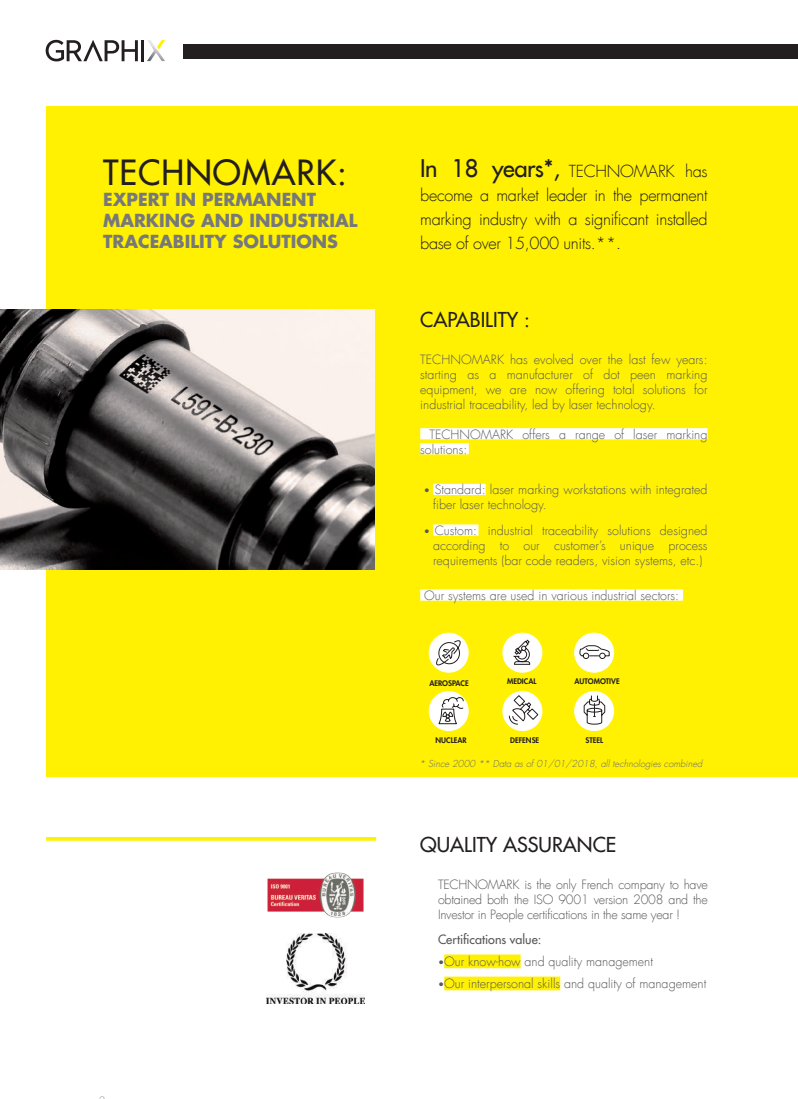
<style>
.page{position:relative;width:798px;height:1099px;background:#fff}
.page>*{position:absolute;margin:0;border:0;box-sizing:border-box;transform-origin:0 0}
.t1{font:500 33.75px "Futura Std";letter-spacing:.03em;color:#231f20}
.t2{font:500 20px "Futura Std";color:#231f20}
.t3{font:700 17.5px/21px "Futura Std";color:#76787b}
.t4{font:300 16.25px/23.8px "Futura LT";letter-spacing:-.02em;color:#231f20;text-align:justify}
.t5{font:300 12.5px/15px "Futura LT";color:#57585a;text-align:justify}
.t6{font:500 12.5px "Futura Std";color:#57585a}
.t7{font:italic 300 9.38px "Futura LT";color:#6c6d70}
.t8{font:800 7.5px "Futura Std";color:#231f20}
.s1{font-weight:400;font-size:23.75px}
.s2{font-family:"Futura Std"}
.s3{font-size:10px}
</style>
<div class="page">
<div style="left:46px;top:106px;width:751px;height:670px;background:#fff101"></div>
<img style="left:0;top:309px;width:375px;height:261px">
<div style="left:420px;top:428px;width:287px;height:11px;background:#fff"></div>
<div style="left:420px;top:443px;width:48px;height:11px;background:#fff"></div>
<div style="left:433px;top:484px;width:52px;height:11px;background:#fff"></div>
<div style="left:433px;top:524px;width:45px;height:11px;background:#fff"></div>
<div style="left:420px;top:589px;width:262px;height:11px;background:#fff"></div>
<hr style="left:46px;top:837px;width:330px;height:3px;background:#fff101">
<div style="left:183px;top:44px;width:614px;height:14px;background:#231f20"></div>
<svg style="left:46px;top:40px;width:92px;height:21px"></svg>
<hr style="left:141px;top:40px;width:2px;height:21px;background:#231f20">
<svg style="left:147px;top:40px;width:18px;height:21px"></svg>
<div style="left:444px;top:954px;width:76px;height:14px;background:#fff101"></div>
<div style="left:444px;top:976px;width:116px;height:14px;background:#fff101"></div>
<img style="left:267px;top:933px;width:97px;height:70px">
<img style="left:267px;top:872px;width:97px;height:46px">
<div style="left:428px;top:632px;width:40px;height:40px;background:#fff;border-radius:50%"></div>
<div style="left:502px;top:632px;width:40px;height:40px;background:#fff;border-radius:50%"></div>
<div style="left:574px;top:632px;width:40px;height:40px;background:#fff;border-radius:50%"></div>
<div style="left:428px;top:691px;width:40px;height:40px;background:#fff;border-radius:50%"></div>
<div style="left:502px;top:691px;width:40px;height:40px;background:#fff;border-radius:50%"></div>
<div style="left:574px;top:691px;width:40px;height:40px;background:#fff;border-radius:50%"></div>
<svg style="left:583px;top:694px;width:22px;height:31px"></svg>
<svg style="left:579px;top:645px;width:31px;height:14px"></svg>
<svg style="left:436px;top:640px;width:25px;height:26px"></svg>
<svg style="left:508px;top:694px;width:31px;height:31px"></svg>
<svg style="left:438px;top:696px;width:26px;height:29px"></svg>
<svg style="left:513px;top:639px;width:17px;height:26px"></svg>
<h1 class="t1" style="left:103px;top:151px;width:245px">TECHNOMARK:</h1>
<h3 class="t3" style="left:103px;top:189px;width:255px">EXPERT IN PERMANENT<br>MARKING AND INDUSTRIAL<br>TRACEABILITY SOLUTIONS</h3>
<h3 class="t4" style="left:420px;top:160px;width:289px"><span class="s1">In 18 years*,</span> TECHNOMARK has become a market leader in the permanent marking industry with a significant installed base of over 15,000 units.**<span class="s2">.</span></h3>
<h2 class="t2" style="left:420px;top:307px;width:111px">CAPABILITY :</h2>
<p class="t5" style="left:420px;top:352px;width:289px">TECHNOMARK has evolved over the last few years: starting as a manufacturer of dot peen marking equipment, we are now offering total solutions for industrial traceability, led by laser technology.</p>
<p class="t5" style="left:420px;top:427px;width:288px;text-indent:9px">TECHNOMARK offers a range of laser marking solutions:</p>
<p class="t5" style="left:433px;top:482px;width:276px;text-indent:-9px"><span class="s3">•</span> Standard: laser marking workstations with integrated fiber laser technology.</p>
<p class="t5" style="left:433px;top:523px;width:276px;text-indent:-9px"><span class="s3">•</span> Custom: industrial traceability solutions designed according to our customer’s unique process requirements (bar code readers, vision systems, etc.)</p>
<p class="t5" style="left:424px;top:588px;width:256px">Our systems are used in various industrial sectors:</p>
<p class="t8" style="left:429px;top:679px;width:41px">AEROSPACE</p>
<p class="t8" style="left:507px;top:676px;width:31px">MEDICAL</p>
<p class="t8" style="left:574px;top:676px;width:47px">AUTOMOTIVE</p>
<p class="t8" style="left:435px;top:735px;width:33px">NUCLEAR</p>
<p class="t8" style="left:585px;top:735px;width:19px">STEEL</p>
<p class="t8" style="left:510px;top:735px;width:30px">DEFENSE</p>
<p class="t7" style="left:419px;top:758px;width:284px">* Since 2000 ** Data as of 01/01/2018, all technologies combined</p>
<h2 class="t2" style="left:420px;top:832px;width:197px">QUALITY ASSURANCE</h2>
<p class="t5" style="left:438px;top:876px;width:271px">TECHNOMARK is the only French company to have obtained both the ISO 9001 version 2008 and the Investor in People certifications in the same year !</p>
<p class="t6" style="left:438px;top:931px;width:105px">Certifications value:</p>
<p class="t5" style="left:438px;top:954px;width:216px"><span class="s3">•</span>Our know-how and quality management</p>
<p class="t5" style="left:438px;top:976px;width:270px"><span class="s3">•</span>Our interpersonal skills and quality of management</p>
</div>
